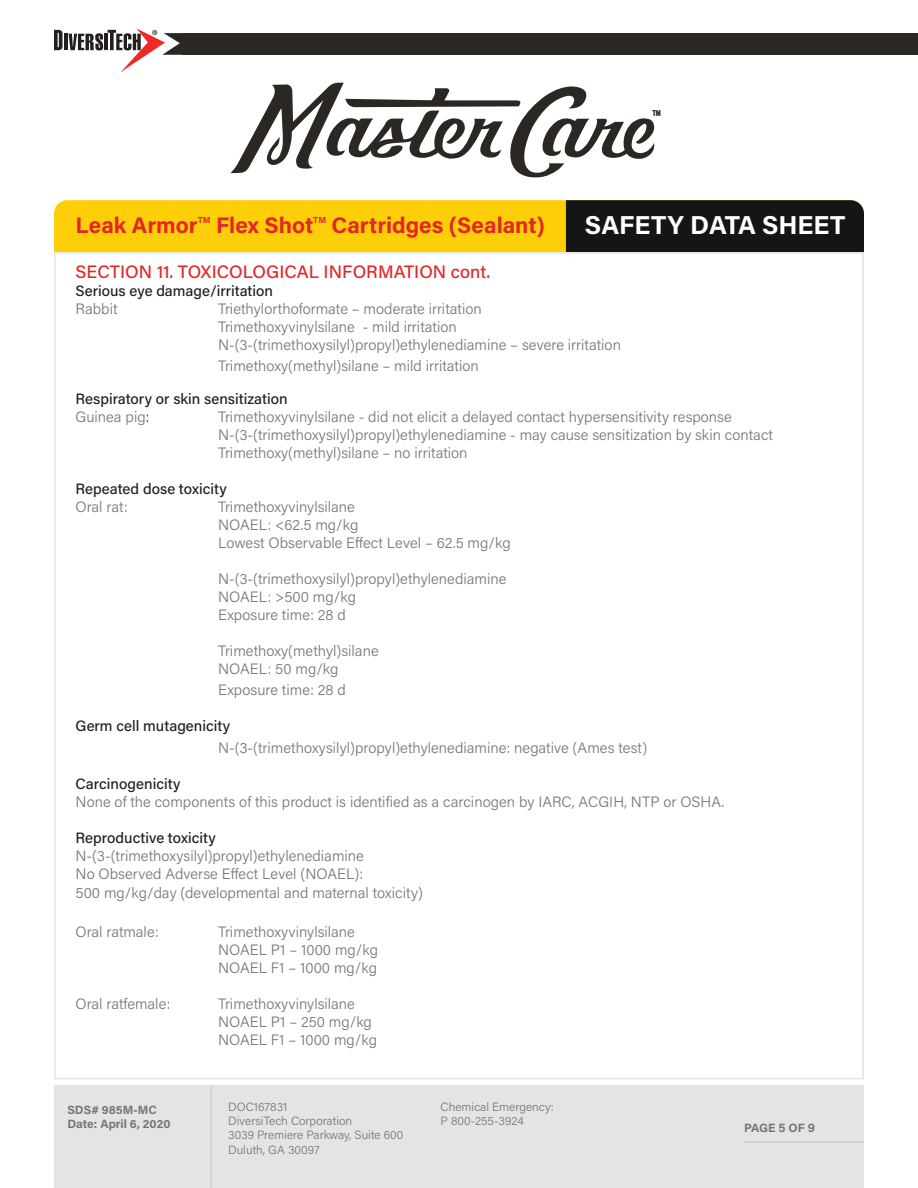
<style>
.page{position:relative;width:918px;height:1188px;background:#fff}
.page>*{position:absolute;margin:0;border:0;box-sizing:border-box;transform-origin:0 0}
.t1{font:25.95px "Acumin Variable Concept";letter-spacing:.04em;color:#fff}
.t2{font:22.5px "Acumin Variable Concept";letter-spacing:.05em;color:#e32626}
.t3{font:18px "Acumin Variable Concept";letter-spacing:.02em;color:#e32626}
.t4{font:15px/18px "Acumin Variable Concept";letter-spacing:.01em;color:#757679}
.t5{font:15px/18px "Acumin Variable Concept";letter-spacing:.03em;color:#231f20}
.t6{font:12px/14.4px "Acumin Variable Concept";letter-spacing:.01em;color:#757679}
.t7{font:12px/14.4px "Acumin Variable Concept";letter-spacing:.05em;color:#757679}
.t8{font:8.7px "Acumin Variable Concept";color:#e32626}
.t9{font:800 8.4px "Refrigerator Deluxe";color:#2b2824}
.s1{color:#757679}
</style>
<div class="page">
<div style="left:182px;top:33px;width:736px;height:22px;background:#2b2824"></div>
<svg style="left:54px;top:30px;width:8px;height:20px"></svg>
<hr style="left:64px;top:34px;width:3px;height:16px;background:#231f20">
<svg style="left:69px;top:28px;width:113px;height:44px"></svg>
<svg style="left:230px;top:83px;width:425px;height:94px"></svg>
<svg style="left:54px;top:200px;width:810px;height:52px;background:#ab8c0e"></svg>
<div style="left:54px;top:1085px;width:810px;height:103px;background:#e3e4e4"></div>
<hr style="left:744px;top:1141px;width:120px;height:2px;background:#757679">
<hr style="left:211px;top:1085px;width:1px;height:103px;background:#757679">
<h2 class="t2" style="left:76px;top:209px;width:122px">Leak Armor</h2>
<p class="t8" style="left:198px;top:214px;width:14px">TM</p>
<h2 class="t2" style="left:216px;top:209px;width:97px">Flex Shot</h2>
<p class="t8" style="left:313px;top:214px;width:14px">TM</p>
<h2 class="t2" style="left:332px;top:209px;width:214px">Cartridges (Sealant)</h2>
<p class="t9" style="left:652px;top:109px;width:10px">TM</p>
<h1 class="t1" style="left:585px;top:207px;width:261px">SAFETY DATA SHEET</h1>
<p class="t3" style="left:76px;top:259px;width:415px">SECTION 11. TOXICOLOGICAL INFORMATION cont.</p>
<p class="t5" style="left:76px;top:281px;width:199px">Serious eye damage/irritation</p>
<p class="t4" style="left:76px;top:299px;width:43px">Rabbit</p>
<p class="t4" style="left:218px;top:299px;width:404px">Triethylorthoformate – moderate irritation<br>Trimethoxyvinylsilane - mild irritation<br>N-(3-(trimethoxysilyl)propyl)ethylenediamine – severe irritation</p>
<p class="t4" style="left:218px;top:357px;width:262px">Trimethoxy(methyl)silane – mild irritation</p>
<p class="t5" style="left:76px;top:389px;width:213px">Respiratory or skin sensitization<br><span class="s1">Guinea pig</span>:</p>
<p class="t4" style="left:218px;top:407px;width:556px">Trimethoxyvinylsilane - did not elicit a delayed contact hypersensitivity response<br>N-(3-(trimethoxysilyl)propyl)ethylenediamine - may cause sensitization by skin contact<br>Trimethoxy(methyl)silane – no irritation</p>
<p class="t5" style="left:76px;top:479px;width:152px">Repeated dose toxicity</p>
<p class="t4" style="left:76px;top:497px;width:53px">Oral rat:</p>
<p class="t4" style="left:218px;top:497px;width:294px">Trimethoxyvinylsilane<br>NOAEL: &lt;62.5 mg/kg<br>Lowest Observable Effect Level – 62.5 mg/kg</p>
<p class="t4" style="left:218px;top:569px;width:290px">N-(3-(trimethoxysilyl)propyl)ethylenediamine<br>NOAEL: &gt;500 mg/kg<br>Exposure time: 28 d</p>
<p class="t4" style="left:218px;top:641px;width:162px">Trimethoxy(methyl)silane<br>NOAEL: 50 mg/kg</p>
<p class="t4" style="left:218px;top:681px;width:129px">Exposure time: 28 d</p>
<p class="t5" style="left:76px;top:717px;width:156px">Germ cell mutagenicity</p>
<p class="t4" style="left:218px;top:738px;width:430px">N-(3-(trimethoxysilyl)propyl)ethylenediamine: negative (Ames test)</p>
<p class="t5" style="left:76px;top:774px;width:106px">Carcinogenicity</p>
<p class="t4" style="left:76px;top:792px;width:650px">None of the components of this product is identified as a carcinogen by IARC, ACGIH, NTP or OSHA.</p>
<p class="t5" style="left:76px;top:828px;width:141px">Reproductive toxicity</p>
<p class="t4" style="left:76px;top:846px;width:349px">N-(3-(trimethoxysilyl)propyl)ethylenediamine<br>No Observed Adverse Effect Level (NOAEL):<br>500 mg/kg/day (developmental and maternal toxicity)</p>
<p class="t4" style="left:76px;top:922px;width:84px">Oral ratmale:</p>
<p class="t4" style="left:218px;top:922px;width:161px">Trimethoxyvinylsilane<br>NOAEL P1 – 1000 mg/kg<br>NOAEL F1 – 1000 mg/kg</p>
<p class="t4" style="left:76px;top:994px;width:96px">Oral ratfemale:</p>
<p class="t4" style="left:218px;top:994px;width:160px">Trimethoxyvinylsilane<br>NOAEL P1 – 250 mg/kg<br>NOAEL F1 – 1000 mg/kg</p>
<p class="t7" style="left:68px;top:1102px;width:104px">SDS# 985M-MC<br>Date: April 6, 2020</p>
<p class="t6" style="left:228px;top:1099px;width:177px">DOC167831<br>DiversiTech Corporation<br>3039 Premiere Parkway, Suite 600<br>Duluth, GA 30097</p>
<p class="t6" style="left:441px;top:1099px;width:114px">Chemical Emergency:<br>P 800-255-3924</p>
<p class="t6" style="left:744px;top:1121px;width:71px">PAGE 5 OF 9</p>
</div>
